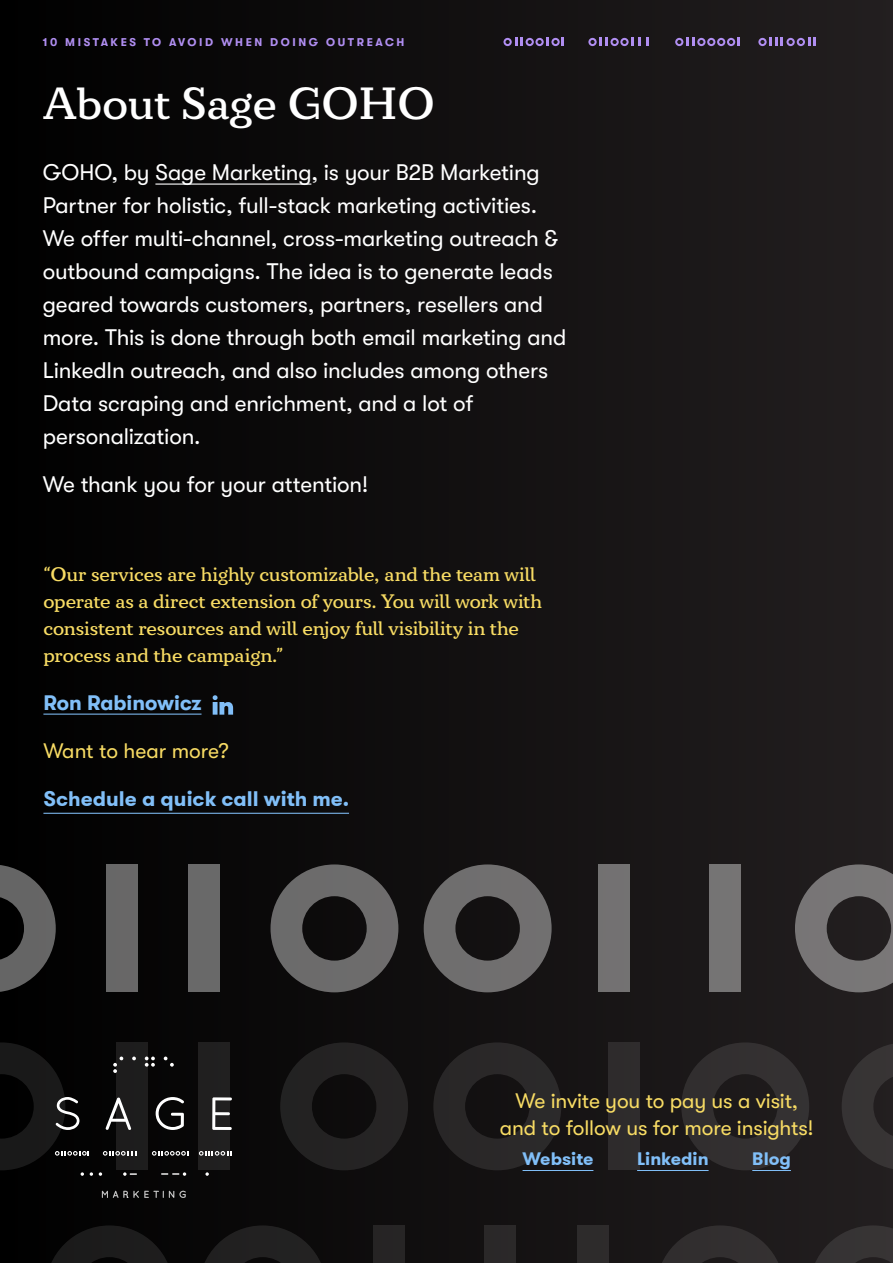
<style>
.page{position:relative;width:893px;height:1263px;background:#fff}
.page>*{position:absolute;margin:0;border:0;box-sizing:border-box;transform-origin:0 0}
.t1{font:500 45px "Circe Slab C";color:#fff}
.t2{font:22.5px/33px "GT Walsheim Pro";letter-spacing:-.01em;color:#fff}
.t3{font:21px/27px "GT Walsheim Pro";letter-spacing:-.01em;color:#f8dc64;text-align:center}
.t4{font:700 21px "GT Walsheim Pro";color:#81bff8}
.t5{font:700 21px "GT Walsheim Pro";color:#81bff8}
.t6{font:500 19.5px/27px "Circe Slab C";letter-spacing:-.005em;color:#f8dc64}
.t7{font:700 18px "GT Walsheim Pro";color:#81bff8}
.t8{font:700 11.25px "GT Walsheim Pro";letter-spacing:.23em;color:#b08ef1}
</style>
<div class="page">
<div style="left:0;top:0;width:893px;height:1263px;background:linear-gradient(to right,#000,#231f20)"></div>
<div style="left:709px;top:864px;width:31px;height:128px;background:#757474"></div>
<div style="left:598px;top:864px;width:32px;height:128px;background:#737172"></div>
<svg style="left:424px;top:864px;width:128px;height:128px;background:#494747"></svg>
<svg style="left:795px;top:864px;width:98px;height:128px;background:#535051"></svg>
<svg style="left:271px;top:864px;width:127px;height:128px;background:#454344"></svg>
<div style="left:188px;top:864px;width:32px;height:128px;background:#696969"></div>
<div style="left:106px;top:864px;width:32px;height:128px;background:#686767"></div>
<svg style="left:0;top:864px;width:56px;height:128px;background:#3c3c3c"></svg>
<div style="left:577px;top:1225px;width:32px;height:38px;background:#2d2b2b"></div>
<div style="left:484px;top:1225px;width:31px;height:38px;background:#2a2829"></div>
<div style="left:373px;top:1225px;width:32px;height:38px;background:#262425"></div>
<svg style="left:199px;top:1225px;width:128px;height:38px;background:#181717"></svg>
<svg style="left:46px;top:1225px;width:127px;height:38px;background:#131212"></svg>
<svg style="left:809px;top:1225px;width:84px;height:38px;background:#2f2c2c"></svg>
<svg style="left:656px;top:1225px;width:128px;height:38px;background:#292627"></svg>
<svg style="left:681px;top:1042px;width:128px;height:128px;background:#292627"></svg>
<svg style="left:842px;top:1042px;width:51px;height:128px;background:#2e2b2b"></svg>
<div style="left:608px;top:1042px;width:32px;height:128px;background:#2e2b2c"></div>
<svg style="left:433px;top:1042px;width:128px;height:128px;background:#201e1e"></svg>
<svg style="left:280px;top:1042px;width:128px;height:128px;background:#1a1919"></svg>
<div style="left:198px;top:1042px;width:32px;height:128px;background:#201f1f"></div>
<div style="left:116px;top:1042px;width:32px;height:128px;background:#1d1d1d"></div>
<svg style="left:758px;top:38px;width:58px;height:8px"></svg>
<svg style="left:675px;top:38px;width:64px;height:8px"></svg>
<svg style="left:647px;top:38px;width:2px;height:8px"></svg>
<svg style="left:588px;top:38px;width:53px;height:8px"></svg>
<svg style="left:503px;top:38px;width:61px;height:8px"></svg>
<hr style="left:155px;top:183px;width:156px;height:2px;background:#fff">
<hr style="left:43px;top:714px;width:159px;height:1px;background:#81bff8">
<hr style="left:43px;top:813px;width:306px;height:1px;background:#81bff8">
<hr style="left:523px;top:1170px;width:70px;height:1px;background:#81bff8">
<hr style="left:637px;top:1170px;width:72px;height:1px;background:#81bff8">
<hr style="left:752px;top:1170px;width:39px;height:1px;background:#81bff8">
<svg style="left:102px;top:1191px;width:84px;height:7px"></svg>
<svg style="left:205px;top:1172px;width:4px;height:4px"></svg>
<svg style="left:161px;top:1172px;width:25px;height:4px"></svg>
<svg style="left:123px;top:1172px;width:14px;height:4px"></svg>
<svg style="left:99px;top:1172px;width:3px;height:4px"></svg>
<svg style="left:132px;top:1056px;width:4px;height:4px"></svg>
<svg style="left:113px;top:1056px;width:10px;height:17px"></svg>
<svg style="left:145px;top:1056px;width:10px;height:11px"></svg>
<svg style="left:164px;top:1056px;width:10px;height:11px"></svg>
<svg style="left:199px;top:1151px;width:32px;height:5px"></svg>
<svg style="left:152px;top:1151px;width:36px;height:5px"></svg>
<svg style="left:103px;top:1151px;width:34px;height:5px"></svg>
<svg style="left:0;top:1042px;width:93px;height:134px;background:#101010"></svg>
<svg style="left:106px;top:1097px;width:25px;height:33px"></svg>
<svg style="left:156px;top:1097px;width:28px;height:33px"></svg>
<svg style="left:212px;top:1097px;width:20px;height:33px"></svg>
<svg style="left:213px;top:695px;width:20px;height:20px"></svg>
<p class="t8" style="left:43px;top:36px;width:363px">10 MISTAKES TO AVOID WHEN DOING OUTREACH</p>
<h1 class="t1" style="left:43px;top:78px;width:393px">About Sage GOHO</h1>
<p class="t2" style="left:43px;top:156px;width:525px">GOHO, by Sage Marketing, is your B2B Marketing Partner for holistic, full-stack marketing activities.<br>We offer multi-channel, cross-marketing outreach &amp; outbound campaigns. The idea is to generate leads geared towards customers, partners, resellers and more. This is done through both email marketing and LinkedIn outreach, and also includes among others Data scraping and enrichment, and a lot of personalization.</p>
<p class="t2" style="left:43px;top:468px;width:327px">We thank you for your attention!</p>
<p class="t6" style="left:43px;top:562px;width:500px">“Our services are highly customizable, and the team will operate as a direct extension of yours. You will work with consistent resources and will enjoy full visibility in the process and the campaign.”</p>
<p class="t5" style="left:43px;top:691px;width:160px">Ron Rabinowicz</p>
<p class="t3" style="left:43px;top:738px;width:187px">Want to hear more?</p>
<p class="t4" style="left:43px;top:786px;width:307px">Schedule a quick call with me.</p>
<p class="t3" style="left:500px;top:1087px;width:315px">We invite you to pay us a visit, and to follow us for more insights!</p>
<p class="t7" style="left:523px;top:1147px;width:72px">Website</p>
<p class="t7" style="left:637px;top:1147px;width:73px">Linkedin</p>
<p class="t7" style="left:752px;top:1147px;width:40px">Blog</p>
</div>
